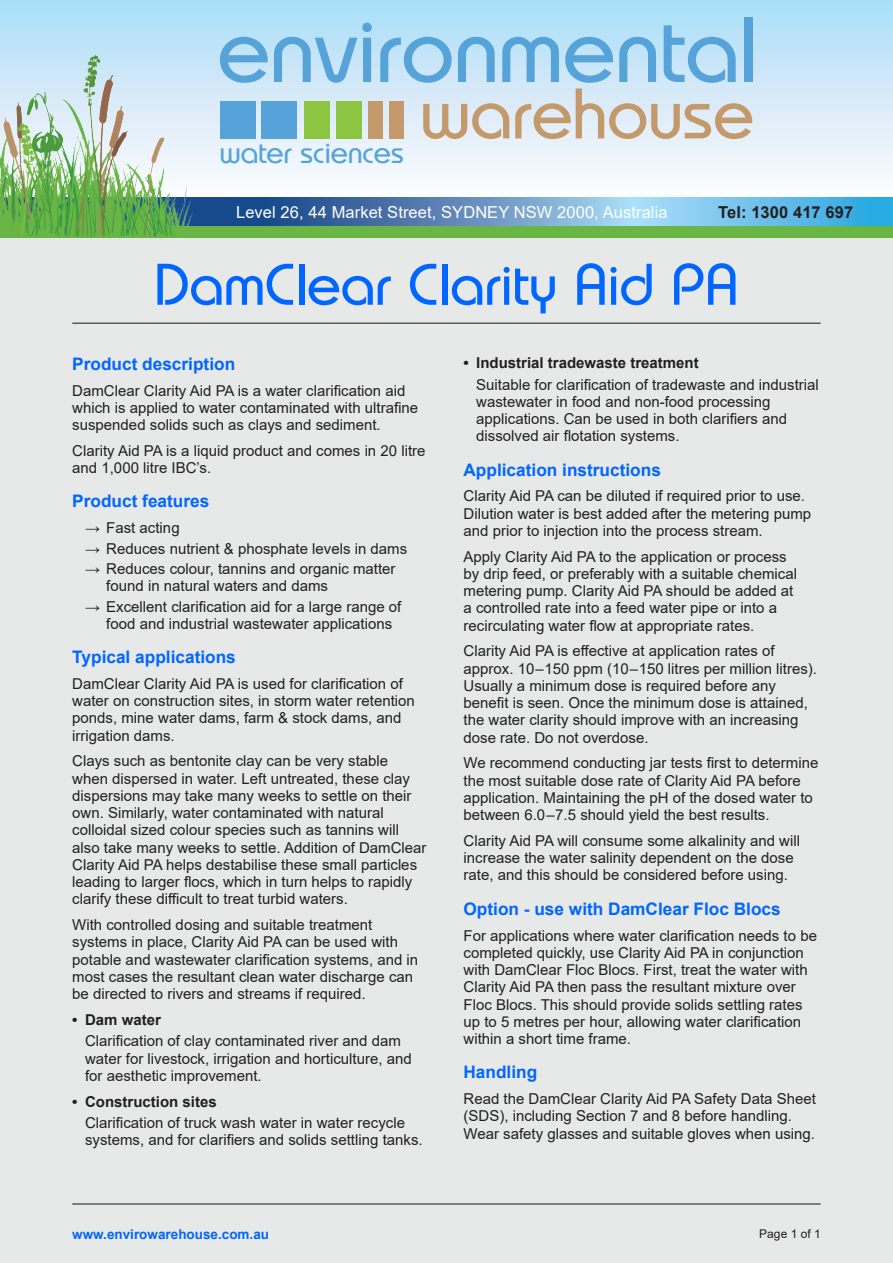
<style>
.page{position:relative;width:893px;height:1263px;background:#e7e8e8}
.page>*{position:absolute;margin:0;border:0;box-sizing:border-box;transform-origin:0 0}
.t1{font:54px "Belgium";color:#06f}
.t2{font:27.45px "Belgium";color:#56a3da}
.t3{font:700 17.25px "Arial";color:#06f}
.t4{font:16.5px "Arial";letter-spacing:.005em;color:#fff}
.t5{font:700 16.5px "Arial";letter-spacing:.005em;color:#231f20}
.t6{font:15px/17.2px "Arial";color:#231f20}
.t7{font:700 15px "Arial";color:#231f20}
.t8{font:700 13.5px "Arial";color:#06f}
.t9{font:12px "Arial";color:#231f20}
</style>
<div class="page">
<hr style="left:72px;top:1203px;width:749px;height:1px;background:#231f20">
<div style="left:0;top:0;width:893px;height:200px;background:linear-gradient(to bottom,#abddf7,#fffbfc)"></div>
<svg style="left:758px;top:197px;width:135px;height:29px;background:#49b3e5"></svg>
<div style="left:0;top:226px;width:893px;height:12px;background:#69b645"></div>
<img style="left:0;top:55px;width:758px;height:182px">
<div style="left:368px;top:101px;width:15px;height:38px;background:#c49a6c"></div>
<div style="left:336px;top:101px;width:26px;height:38px;background:#8bc541"></div>
<div style="left:304px;top:101px;width:25px;height:38px;background:#8bc541"></div>
<div style="left:220px;top:101px;width:35px;height:38px;background:#56a3da"></div>
<div style="left:262px;top:101px;width:35px;height:38px;background:#56a3da"></div>
<svg style="left:220px;top:37px;width:48px;height:46px;background:#8cc3e8"></svg>
<svg style="left:274px;top:23px;width:98px;height:60px;background:#9dceee"></svg>
<svg style="left:380px;top:25px;width:372px;height:114px;background:#b9d2e0"></svg>
<div style="left:744px;top:18px;width:8px;height:64px;background:#56a3da"></div>
<hr style="left:72px;top:323px;width:749px;height:1px;background:#231f20">
<h2 class="t2" style="left:220px;top:134px;width:185px">water sciences</h2>
<p class="t4" style="left:236px;top:201px;width:433px">Level 26, 44 Market Street, SYDNEY NSW 2000, Australia</p>
<p class="t5" style="left:718px;top:201px;width:136px">Tel: 1300 417 697</p>
<h1 class="t1" style="left:155px;top:248px;width:585px">DamClear Clarity Aid PA</h1>
<p class="t3" style="left:72px;top:352px;width:164px">Product description</p>
<p class="t6" style="left:72px;top:381px;width:347px">DamClear Clarity Aid PA is a water clarification aid which is applied to water contaminated with ultrafine suspended solids such as clays and sediment.</p>
<p class="t6" style="left:72px;top:442px;width:355px">Clarity Aid PA is a liquid product and comes in 20 litre and 1,000 litre IBC’s.</p>
<p class="t3" style="left:72px;top:489px;width:139px">Product features</p>
<p class="t6" style="left:85px;top:519px;width:96px">→ Fast acting</p>
<p class="t6" style="left:85px;top:539px;width:324px">→ Reduces nutrient &amp; phosphate levels in dams</p>
<p class="t6" style="left:106px;top:560px;width:291px;text-indent:-21px">→ Reduces colour, tannins and organic matter found in natural waters and dams</p>
<p class="t6" style="left:106px;top:598px;width:297px;text-indent:-21px">→ Excellent clarification aid for a large range of food and industrial wastewater applications</p>
<p class="t3" style="left:72px;top:645px;width:165px">Typical applications</p>
<p class="t6" style="left:72px;top:675px;width:344px">DamClear Clarity Aid PA is used for clarification of water on construction sites, in storm water retention ponds, mine water dams, farm &amp; stock dams, and irrigation dams.</p>
<p class="t6" style="left:72px;top:752px;width:356px">Clays such as bentonite clay can be very stable when dispersed in water. Left untreated, these clay dispersions may take many weeks to settle on their own. Similarly, water contaminated with natural colloidal sized colour species such as tannins will also take many weeks to settle. Addition of DamClear Clarity Aid PA helps destabilise these small particles leading to larger flocs, which in turn helps to rapidly clarify these difficult to treat turbid waters.</p>
<p class="t6" style="left:72px;top:916px;width:347px">With controlled dosing and suitable treatment systems in place, Clarity Aid PA can be used with potable and wastewater clarification systems, and in most cases the resultant clean water discharge can be directed to rivers and streams if required.</p>
<p class="t7" style="left:72px;top:1009px;width:90px">• Dam water</p>
<p class="t6" style="left:85px;top:1032px;width:328px">Clarification of clay contaminated river and dam water for livestock, irrigation and horticulture, and for aesthetic improvement.</p>
<p class="t7" style="left:72px;top:1091px;width:146px">• Construction sites</p>
<p class="t6" style="left:85px;top:1114px;width:339px">Clarification of truck wash water in water recycle systems, and for clarifiers and solids settling tanks.</p>
<p class="t7" style="left:463px;top:352px;width:237px">• Industrial tradewaste treatment</p>
<p class="t6" style="left:476px;top:376px;width:344px">Suitable for clarification of tradewaste and industrial wastewater in food and non-food processing applications. Can be used in both clarifiers and dissolved air flotation systems.</p>
<p class="t3" style="left:463px;top:457px;width:199px">Application instructions</p>
<p class="t6" style="left:463px;top:487px;width:349px">Clarity Aid PA can be diluted if required prior to use.<br>Dilution water is best added after the metering pump and prior to injection into the process stream.</p>
<p class="t6" style="left:463px;top:548px;width:335px">Apply Clarity Aid PA to the application or process by drip feed, or preferably with a suitable chemical metering pump. Clarity Aid PA should be added at a controlled rate into a feed water pipe or into a recirculating water flow at appropriate rates.</p>
<p class="t6" style="left:463px;top:642px;width:355px">Clarity Aid PA is effective at application rates of approx. 10–150 ppm (10–150 litres per million litres).<br>Usually a minimum dose is required before any benefit is seen. Once the minimum dose is attained, the water clarity should improve with an increasing dose rate. Do not overdose.</p>
<p class="t6" style="left:463px;top:754px;width:356px">We recommend conducting jar tests first to determine the most suitable dose rate of Clarity Aid PA before application. Maintaining the pH of the dosed water to between 6.0–7.5 should yield the best results.</p>
<p class="t6" style="left:463px;top:832px;width:338px">Clarity Aid PA will consume some alkalinity and will increase the water salinity dependent on the dose rate, and this should be considered before using.</p>
<p class="t3" style="left:463px;top:896px;width:319px">Option - use with DamClear Floc Blocs</p>
<p class="t6" style="left:463px;top:926px;width:355px">For applications where water clarification needs to be completed quickly, use Clarity Aid PA in conjunction with DamClear Floc Blocs. First, treat the water with Clarity Aid PA then pass the resultant mixture over Floc Blocs. This should provide solids settling rates up to 5 metres per hour, allowing water clarification within a short time frame.</p>
<p class="t3" style="left:463px;top:1060px;width:75px">Handling</p>
<p class="t6" style="left:463px;top:1090px;width:354px">Read the DamClear Clarity Aid PA Safety Data Sheet (SDS), including Section 7 and 8 before handling.<br>Wear safety glasses and suitable gloves when using.</p>
<p class="t8" style="left:72px;top:1224px;width:198px">www.envirowarehouse.com.au</p>
<p class="t9" style="left:759px;top:1225px;width:63px">Page 1 of 1</p>
</div>
